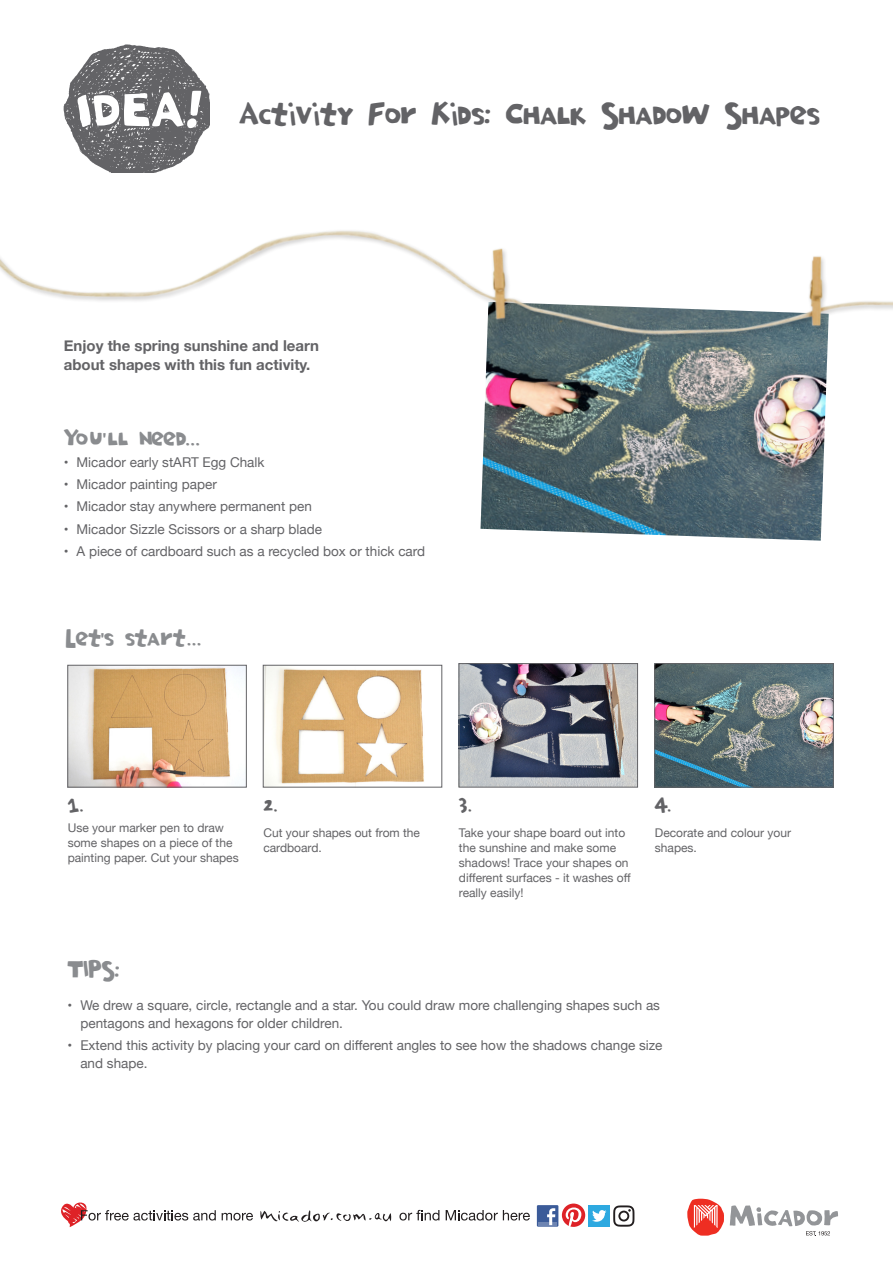
<style>
.page{position:relative;width:893px;height:1263px;background:#fff}
.page>*{position:absolute;margin:0;border:0;box-sizing:border-box;transform-origin:0 0}
.t1{font:36px "Micador";color:#636366}
.t2{font:27px "Micador";color:#8a8c8f}
.t3{font:24px "Micador";color:#636366}
.t4{font:700 15px/19.5px "Helvetica Neue";color:#636366}
.t5{font:13.5px/18px "Helvetica Neue";color:#636366}
.t6{font:12px/15px "Helvetica Neue";color:#636366}
</style>
<div class="page">
<img style="left:480px;top:351px;width:348px;height:190px">
<svg style="left:687px;top:1199px;width:37px;height:36px"></svg>
<svg style="left:730px;top:1205px;width:108px;height:31px"></svg>
<svg style="left:63px;top:44px;width:146px;height:129px"></svg>
<img style="left:461px;top:665px;width:175px;height:120px">
<div style="left:459px;top:663px;width:179px;height:124px;border:1px solid #636366"></div>
<img style="left:70px;top:667px;width:174px;height:118px">
<div style="left:68px;top:665px;width:178px;height:122px;border:1px solid #636366"></div>
<img style="left:265px;top:667px;width:159px;height:118px">
<div style="left:263px;top:665px;width:179px;height:122px;border:1px solid #636366"></div>
<div style="left:588px;top:1205px;width:22px;height:22px;background:#2ea9e0"></div>
<svg style="left:592px;top:1210px;width:14px;height:12px"></svg>
<div style="left:537px;top:1205px;width:21px;height:22px;background:#3b5b99"></div>
<hr style="left:538px;top:1222px;width:19px;height:3px;background:#6d84b2">
<svg style="left:547px;top:1208px;width:8px;height:17px"></svg>
<svg style="left:562px;top:1203px;width:23px;height:24px"></svg>
<svg style="left:61px;top:1202px;width:155px;height:25px"></svg>
<svg style="left:222px;top:1213px;width:31px;height:7px"></svg>
<svg style="left:399px;top:1210px;width:40px;height:10px"></svg>
<svg style="left:446px;top:1210px;width:84px;height:10px"></svg>
<svg style="left:260px;top:1210px;width:132px;height:12px"></svg>
<svg style="left:613px;top:1205px;width:21px;height:22px"></svg>
<img style="left:0;top:230px;width:893px;height:121px">
<img style="left:657px;top:665px;width:174px;height:120px">
<div style="left:655px;top:663px;width:178px;height:124px;border:1px solid #636366"></div>
<p class="t1" style="left:239px;top:99px;width:582px">Activity for Kids: Chalk Shadow Shapes</p>
<p class="t4" style="left:64px;top:336px;width:257px">Enjoy the spring sunshine and learn about shapes with this fun activity.</p>
<p class="t2" style="left:64px;top:426px;width:137px">You'll need...</p>
<p class="t5" style="left:64px;top:454px;width:202px">• Micador early stART Egg Chalk</p>
<p class="t5" style="left:64px;top:476px;width:155px">• Micador painting paper</p>
<p class="t5" style="left:64px;top:498px;width:250px">• Micador stay anywhere permanent pen</p>
<p class="t5" style="left:64px;top:521px;width:260px">• Micador Sizzle Scissors or a sharp blade</p>
<p class="t5" style="left:64px;top:543px;width:363px">• A piece of cardboard such as a recycled box or thick card</p>
<p class="t2" style="left:66px;top:626px;width:137px">Let's start...</p>
<p class="t3" style="left:68px;top:794px;width:17px">1.</p>
<p class="t6" style="left:68px;top:821px;width:172px">Use your marker pen to draw some shapes on a piece of the painting paper. Cut your shapes</p>
<p class="t3" style="left:263px;top:794px;width:15px">2.</p>
<p class="t6" style="left:263px;top:825px;width:158px">Cut your shapes out from the cardboard.</p>
<p class="t3" style="left:459px;top:794px;width:14px">3.</p>
<p class="t6" style="left:459px;top:825px;width:173px">Take your shape board out into the sunshine and make some shadows! Trace your shapes on different surfaces - it washes off really easily!</p>
<p class="t3" style="left:655px;top:794px;width:18px">4.</p>
<p class="t6" style="left:655px;top:825px;width:138px">Decorate and colour your shapes.</p>
<p class="t2" style="left:68px;top:958px;width:53px">TIPS:</p>
<p class="t5" style="left:80px;top:997px;width:581px;text-indent:-13px">• We drew a square, circle, rectangle and a star. You could draw more challenging shapes such as pentagons and hexagons for older children.</p>
<p class="t5" style="left:80px;top:1037px;width:584px;text-indent:-13px">• Extend this activity by placing your card on different angles to see how the shadows change size and shape.</p>
</div>
